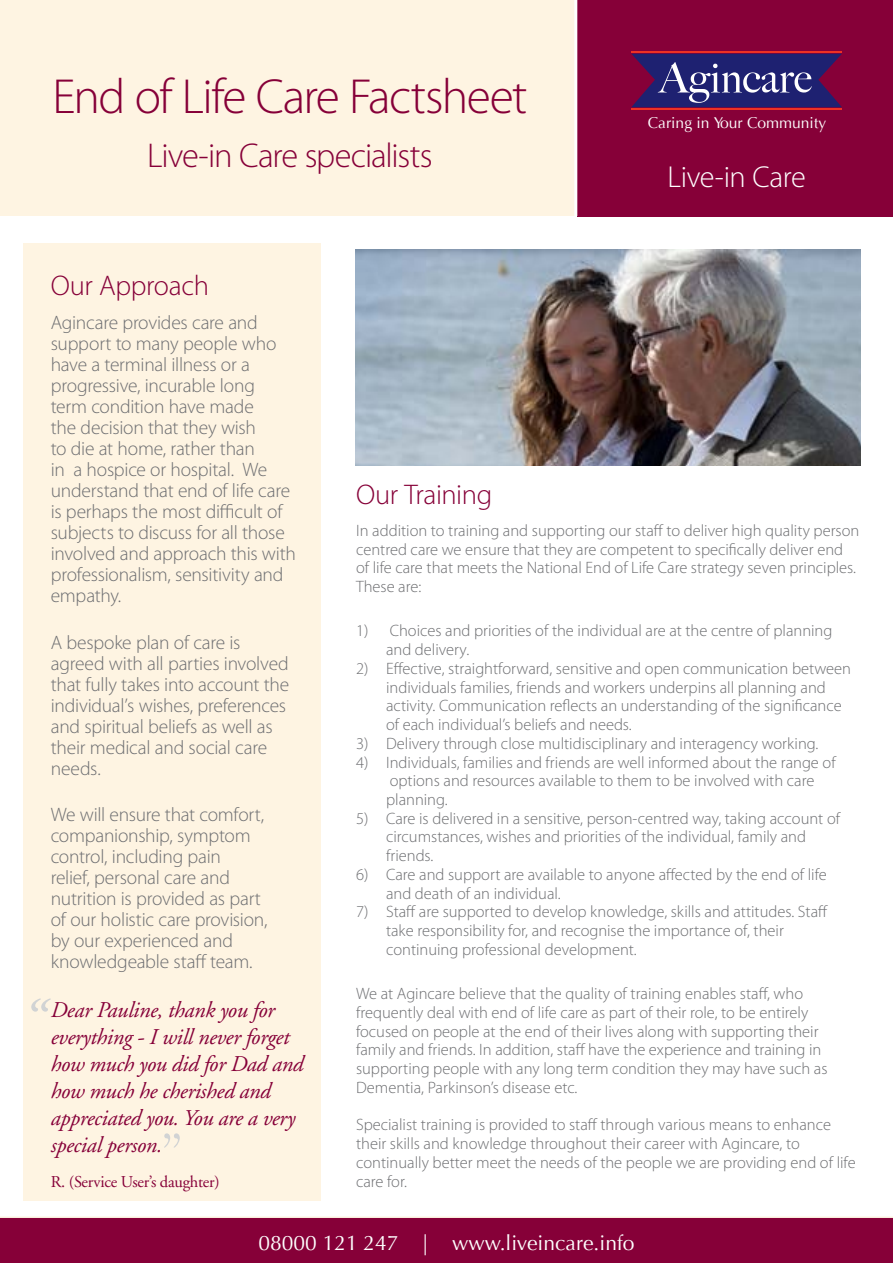
<style>
.page{position:relative;width:893px;height:1263px;background:#fff}
.page>*{position:absolute;margin:0;border:0;box-sizing:border-box;transform-origin:0 0}
.t1{font:300 49.5px "Myriad Pro";letter-spacing:-.03em;color:#860038}
.t2{font:300 34.5px "Myriad Pro";letter-spacing:-.035em;color:#860038}
.t3{font:300 30.3px "Myriad Pro";letter-spacing:-.015em;color:#fff}
.t4{font:300 28.5px "Myriad Pro";letter-spacing:-.015em;color:#860038}
.t5{font:italic 22.5px/27px "Adobe Garamond";letter-spacing:-.015em;color:#860038}
.t6{font:21px "Optima";color:#fff}
.t7{font:300 19.5px/21px "Myriad Pro";letter-spacing:-.015em;color:#6d6e71}
.t8{font:300 16.5px/18.8px "Myriad Pro";color:#6d6e71}
.t9{font:16.5px "Adobe Garamond";letter-spacing:-.015em;color:#860038}
.t10{font:15.6px "Optima";color:#fff}
</style>
<div class="page">
<div style="left:0;top:0;width:580px;height:216px;background:#fef4e2"></div>
<div style="left:0;top:1217px;width:893px;height:46px;background:#860038"></div>
<hr style="left:0;top:1216px;width:893px;height:2px;background:#fef4e2">
<div style="left:577px;top:0;width:316px;height:216px;background:#860038"></div>
<hr style="left:631px;top:108px;width:211px;height:2px;background:#ee3124">
<hr style="left:631px;top:51px;width:211px;height:1px;background:#ee3124">
<svg style="left:631px;top:54px;width:211px;height:53px;background:#403378"></svg>
<hr style="left:574px;top:0;width:3px;height:216px;background:#fff">
<div style="left:24px;top:244px;width:297px;height:957px;background:#fef4e2"></div>
<svg style="left:31px;top:998px;width:20px;height:14px"></svg>
<svg style="left:164px;top:1133px;width:16px;height:15px"></svg>
<img style="left:356px;top:250px;width:505px;height:216px">
<h1 class="t1" style="left:52px;top:70px;width:477px">End of Life Care Factsheet</h1>
<h2 class="t2" style="left:147px;top:137px;width:287px">Live-in Care specialists</h2>
<p class="t10" style="left:648px;top:113px;width:180px">Caring in Your Community</p>
<h3 class="t3" style="left:667px;top:160px;width:140px">Live-in Care</h3>
<h3 class="t4" style="left:51px;top:270px;width:160px">Our Approach</h3>
<p class="t7" style="left:51px;top:312px;width:247px">Agincare provides care and support to many people who have a terminal illness or a progressive, incurable long term condition have made<br>the decision that they wish<br>to die at home, rather than<br>in a hospice or hospital. We understand that end of life care is perhaps the most difficult of subjects to discuss for all those involved and approach this with professionalism, sensitivity and empathy.</p>
<p class="t7" style="left:51px;top:632px;width:240px">A bespoke plan of care is agreed with all parties involved that fully takes into account the individual’s wishes, preferences and spiritual beliefs as well as their medical and social care needs.</p>
<p class="t7" style="left:51px;top:804px;width:218px">We will ensure that comfort, companionship, symptom control, including pain<br>relief, personal care and nutrition is provided as part of our holistic care provision, by our experienced and knowledgeable staff team.</p>
<h3 class="t5" style="left:51px;top:997px;width:254px">Dear Pauline, thank you for everything - I will never forget how much you did for Dad and how much he cherished and appreciated you. You are a very special person.</h3>
<p class="t9" style="left:51px;top:1173px;width:170px">R. (Service User’s daughter)</p>
<h3 class="t4" style="left:356px;top:479px;width:138px">Our Training</h3>
<p class="t8" style="left:356px;top:521px;width:505px">In addition to training and supporting our staff to deliver high quality person centred care we ensure that they are competent to specifically deliver end of life care that meets the National End of Life Care strategy seven principles.<br>These are:</p>
<p class="t8" style="left:386px;top:622px;width:448px;text-indent:-30px">1) Choices and priorities of the individual are at the centre of planning and delivery.</p>
<p class="t8" style="left:386px;top:659px;width:467px;text-indent:-30px">2) Effective, straightforward, sensitive and open communication between individuals families, friends and workers underpins all planning and activity. Communication reflects an understanding of the significance of each individual’s beliefs and needs.</p>
<p class="t8" style="left:356px;top:734px;width:464px">3) Delivery through close multidisciplinary and interagency working.</p>
<p class="t8" style="left:386px;top:753px;width:451px;text-indent:-30px">4) Individuals, families and friends are well informed about the range of options and resources available to them to be involved with care planning.</p>
<p class="t8" style="left:386px;top:809px;width:456px;text-indent:-30px">5) Care is delivered in a sensitive, person-centred way, taking account of circumstances, wishes and priorities of the individual, family and friends.</p>
<p class="t8" style="left:386px;top:865px;width:442px;text-indent:-30px">6) Care and support are available to anyone affected by the end of life and death of an individual.</p>
<p class="t8" style="left:386px;top:903px;width:443px;text-indent:-30px">7) Staff are supported to develop knowledge, skills and attitudes. Staff take responsibility for, and recognise the importance of, their continuing professional development.</p>
<p class="t8" style="left:356px;top:985px;width:473px">We at Agincare believe that the quality of training enables staff, who frequently deal with end of life care as part of their role, to be entirely focused on people at the end of their lives along with supporting their family and friends. In addition, staff have the experience and training in supporting people with any long term condition they may have such as Dementia, Parkinson’s disease etc.</p>
<p class="t8" style="left:356px;top:1116px;width:501px">Specialist training is provided to staff through various means to enhance their skills and knowledge throughout their career with Agincare, to continually better meet the needs of the people we are providing end of life care for.</p>
<p class="t6" style="left:258px;top:1230px;width:378px">08000 121 247 | www.liveincare.info</p>
</div>
